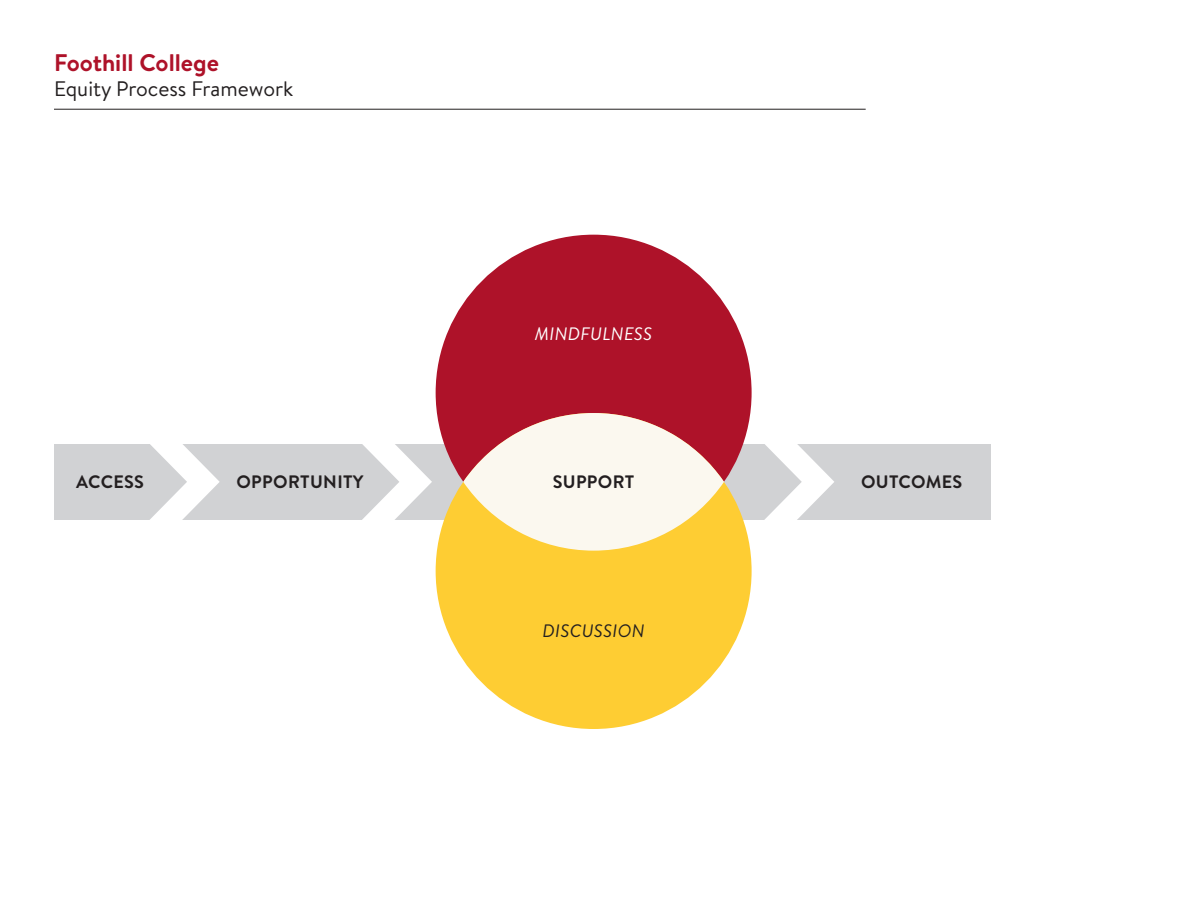
<style>
.page{position:relative;width:1188px;height:918px;background:#fff}
.page>*{position:absolute;margin:0;border:0;box-sizing:border-box;transform-origin:0 0}
.t1{font:700 24px "Brandon Text";color:#ae1229}
.t2{font:21px "Brandon Text";color:#231f20}
.t3{font:700 18px "Brandon Text";letter-spacing:.02em;color:#231f20}
.t4{font:italic 18px "Brandon Text";letter-spacing:.02em;color:#fff}
.t5{font:italic 18px "Brandon Text";letter-spacing:.02em;color:#231f20}
</style>
<div class="page">
<div style="left:54px;top:444px;width:936px;height:76px;background:#d1d2d4"></div>
<svg style="left:764px;top:444px;width:70px;height:76px"></svg>
<div style="left:436px;top:235px;width:316px;height:316px;background:#ae1229;border-radius:50%"></div>
<div style="left:436px;top:413px;width:316px;height:316px;background:#fecd33;border-radius:50%"></div>
<div style="left:463px;top:413px;width:261px;height:138px;background:#fbf8ef;border-radius:50%"></div>
<svg style="left:150px;top:444px;width:70px;height:76px"></svg>
<svg style="left:362px;top:444px;width:70px;height:76px"></svg>
<hr style="left:54px;top:109px;width:812px;height:1px;background:#231f20">
<p class="t1" style="left:54px;top:46px;width:166px">Foothill College</p>
<p class="t2" style="left:54px;top:74px;width:241px">Equity Process Framework</p>
<p class="t3" style="left:76px;top:469px;width:69px">ACCESS</p>
<p class="t3" style="left:236px;top:469px;width:129px">OPPORTUNITY</p>
<p class="t4" style="left:535px;top:321px;width:119px">MINDFULNESS</p>
<p class="t3" style="left:553px;top:469px;width:83px">SUPPORT</p>
<p class="t5" style="left:543px;top:618px;width:103px">DISCUSSION</p>
<p class="t3" style="left:861px;top:469px;width:103px">OUTCOMES</p>
</div>
